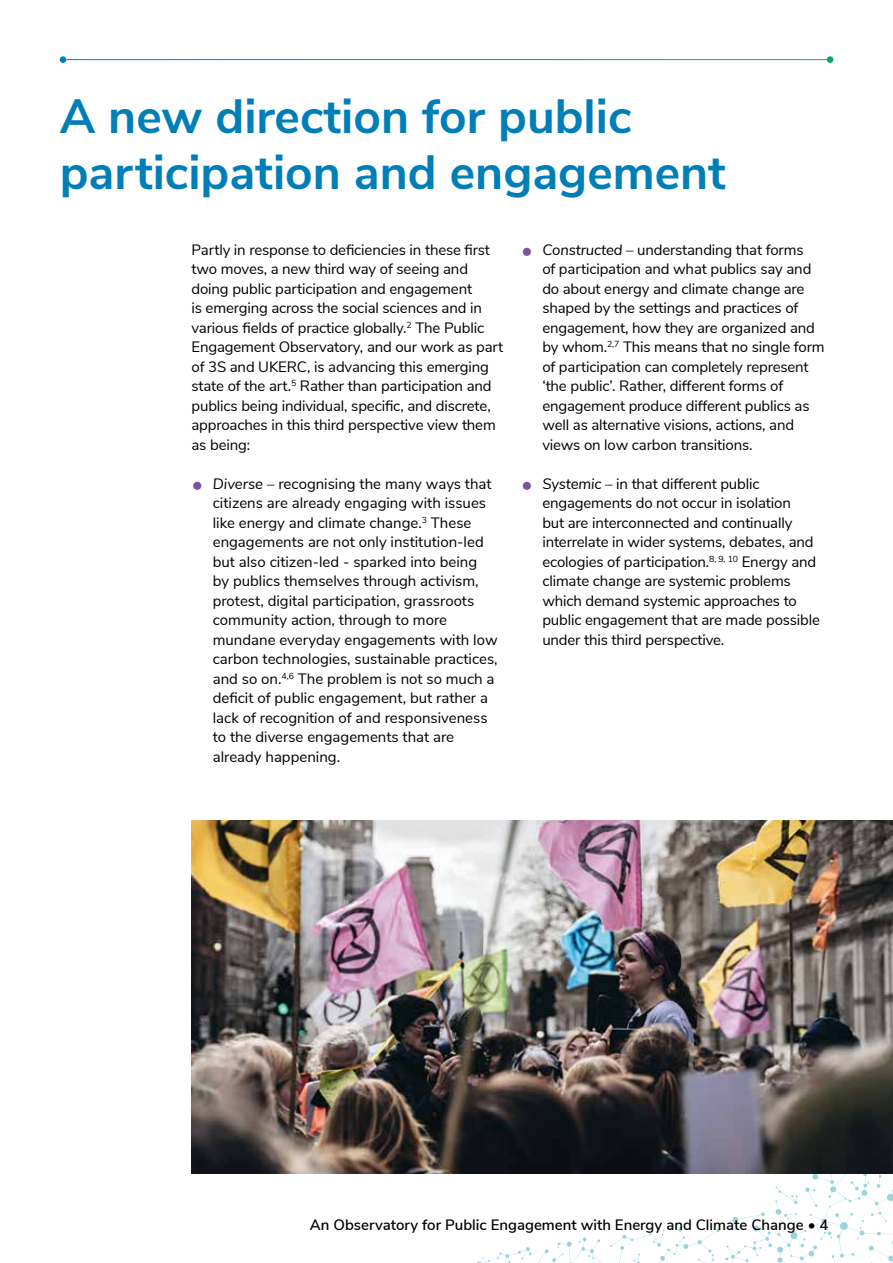
<style>
.page{position:relative;width:893px;height:1263px;background:#fff}
.page>*{position:absolute;margin:0;border:0;box-sizing:border-box;transform-origin:0 0}
.Page_Heading{font:700 48px/55.5px "Nunito Sans";color:#007eb8}
.Bullet_Points{font:15px/19.5px "Nunito Sans";letter-spacing:-.01em;color:#000}
.Body_copy{font:15px/19.5px "Nunito Sans";letter-spacing:-.01em;color:#000}
.t1{font:600 15px "Nunito Sans";color:#000}
.s1{font-weight:800;font-size:22.5px;color:#7b549e}
.s2{font-style:italic}
</style>
<div class="page">
<svg style="left:805px;top:1187px;width:13px;height:20px"></svg>
<svg style="left:732px;top:1212px;width:33px;height:15px"></svg>
<svg style="left:869px;top:1246px;width:24px;height:17px"></svg>
<svg style="left:832px;top:1174px;width:50px;height:13px"></svg>
<svg style="left:775px;top:1186px;width:23px;height:18px"></svg>
<svg style="left:477px;top:1228px;width:243px;height:35px"></svg>
<svg style="left:60px;top:56px;width:6px;height:7px"></svg>
<svg style="left:827px;top:56px;width:6px;height:7px"></svg>
<img style="left:191px;top:820px;width:702px;height:354px">
<h1 class="Page_Heading" style="left:60px;top:86px;width:668px">A new direction for public participation and engagement</h1>
<p class="Body_copy" style="left:191px;top:239px;width:313px">Partly in response to deficiencies in these first two moves, a new third way of seeing and doing public participation and engagement<br>is emerging across the social sciences and in various fields of practice globally.<sup>2</sup> The Public Engagement Observatory, and our work as part of 3S and UKERC, is advancing this emerging state of the art.<sup>5</sup> Rather than participation and publics being individual, specific, and discrete, approaches in this third perspective view them as being:</p>
<p class="Bullet_Points" style="left:213px;top:473px;width:286px;text-indent:-21px"><span class="s1">•</span> <span class="s2">Diverse</span> – recognising the many ways that citizens are already engaging with issues like energy and climate change.<sup>3</sup> These engagements are not only institution-led but also citizen-led - sparked into being<br>by publics themselves through activism, protest, digital participation, grassroots community action, through to more mundane everyday engagements with low carbon technologies, sustainable practices, and so on.<sup>4,6</sup> The problem is not so much a deficit of public engagement, but rather a lack of recognition of and responsiveness to the diverse engagements that are already happening.</p>
<p class="Bullet_Points" style="left:542px;top:239px;width:284px;text-indent:-21px"><span class="s1">•</span> <span class="s2">Constructed</span> – understanding that forms<br>of participation and what publics say and do about energy and climate change are shaped by the settings and practices of engagement, how they are organized and by whom.<sup>2,7</sup> This means that no single form of participation can completely represent ‘the public’. Rather, different forms of engagement produce different publics as well as alternative visions, actions, and views on low carbon transitions.</p>
<p class="Bullet_Points" style="left:542px;top:473px;width:279px;text-indent:-21px"><span class="s1">•</span> <span class="s2">Systemic</span> – in that different public engagements do not occur in isolation<br>but are interconnected and continually interrelate in wider systems, debates, and ecologies of participation.<sup>8,</sup> <sup>9,</sup> <sup>10</sup> Energy and climate change are systemic problems which demand systemic approaches to public engagement that are made possible under this third perspective.</p>
<p class="t1" style="left:310px;top:1214px;width:520px">An Observatory for Public Engagement with Energy and Climate Change • 4</p>
</div>
